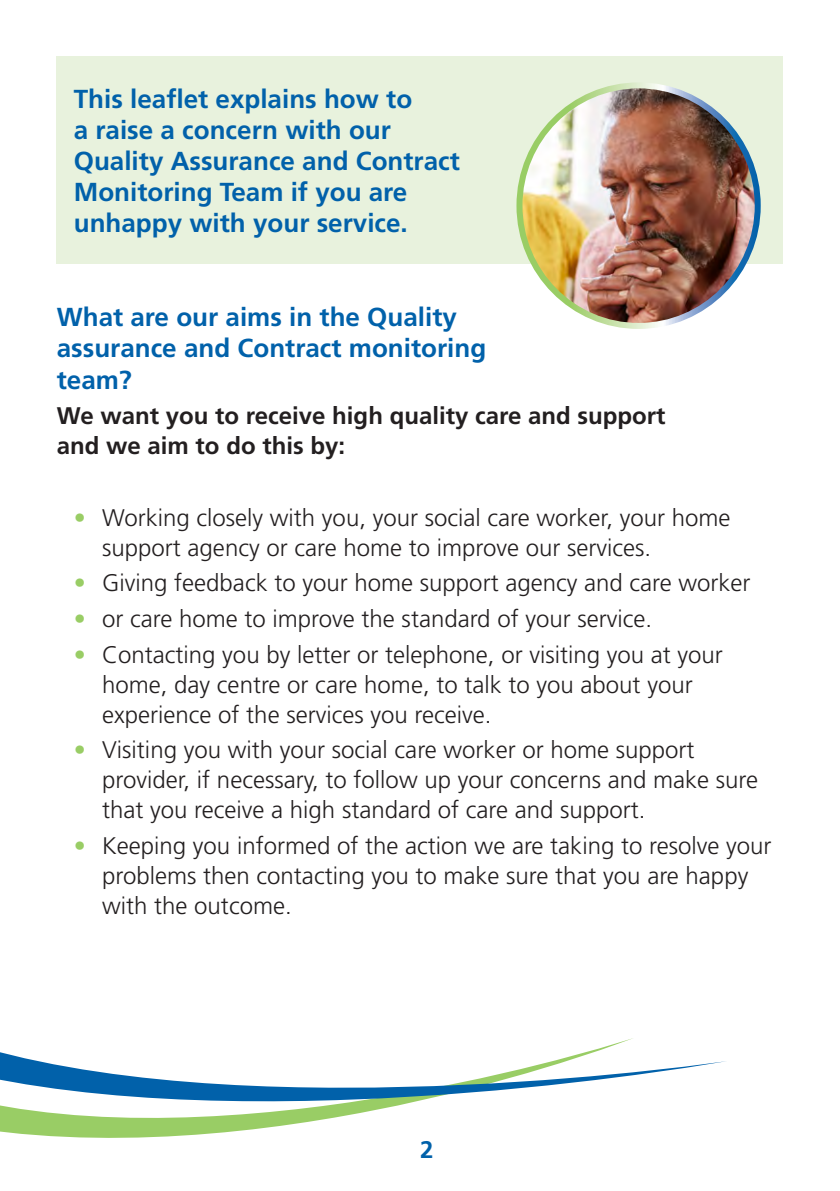
<style>
.page{position:relative;width:840px;height:1191px;background:#fff}
.page>*{position:absolute;margin:0;border:0;box-sizing:border-box;transform-origin:0 0}
.t1{font:700 26px/31px "Frutiger";color:#0161aa}
.t2{font:300 24px/30px "Frutiger";color:#231f20}
.P_Bold{font:700 24px/30px "Frutiger";color:#231f20}
.Page_Numbers{font:700 24px "Frutiger";color:#0161aa}
.s1{color:#99cd65}
</style>
<div class="page">
<div style="left:57px;top:57px;width:725px;height:207px;background:#e8f2dd"></div>
<svg style="left:0;top:1047px;width:726px;height:91px"></svg>
<img style="left:523px;top:89px;width:234px;height:237px">
<div style="left:516px;top:82px;width:244px;height:247px;border:6px solid #fff;border-radius:50%"></div>
<h2 class="t1" style="left:74px;top:84px;width:387px">This leaflet explains how to<br>a raise a concern with our<br>Quality Assurance and Contract<br>Monitoring Team if you are unhappy with your service.</h2>
<h2 class="t1" style="left:57px;top:302px;width:431px">What are our aims in the Quality assurance and Contract monitoring team?</h2>
<p class="P_Bold" style="left:57px;top:400px;width:610px">We want you to receive high quality care and support and we aim to do this by:</p>
<p class="t2" style="left:102px;top:502px;width:629px;text-indent:-28px"><span class="s1">•</span> Working closely with you, your social care worker, your home support agency or care home to improve our services.</p>
<p class="t2" style="left:74px;top:568px;width:678px"><span class="s1">•</span> Giving feedback to your home support agency and care worker</p>
<p class="t2" style="left:74px;top:603px;width:579px"><span class="s1">•</span> or care home to improve the standard of your service.</p>
<p class="t2" style="left:102px;top:639px;width:622px;text-indent:-28px"><span class="s1">•</span> Contacting you by letter or telephone, or visiting you at your home, day centre or care home, to talk to you about your experience of the services you receive.</p>
<p class="t2" style="left:102px;top:735px;width:657px;text-indent:-28px"><span class="s1">•</span> Visiting you with your social care worker or home support provider, if necessary, to follow up your concerns and make sure that you receive a high standard of care and support.</p>
<p class="t2" style="left:102px;top:830px;width:670px;text-indent:-28px"><span class="s1">•</span> Keeping you informed of the action we are taking to resolve your problems then contacting you to make sure that you are happy with the outcome.</p>
<p class="Page_Numbers" style="left:420px;top:1135px;width:15px">2</p>
</div>
